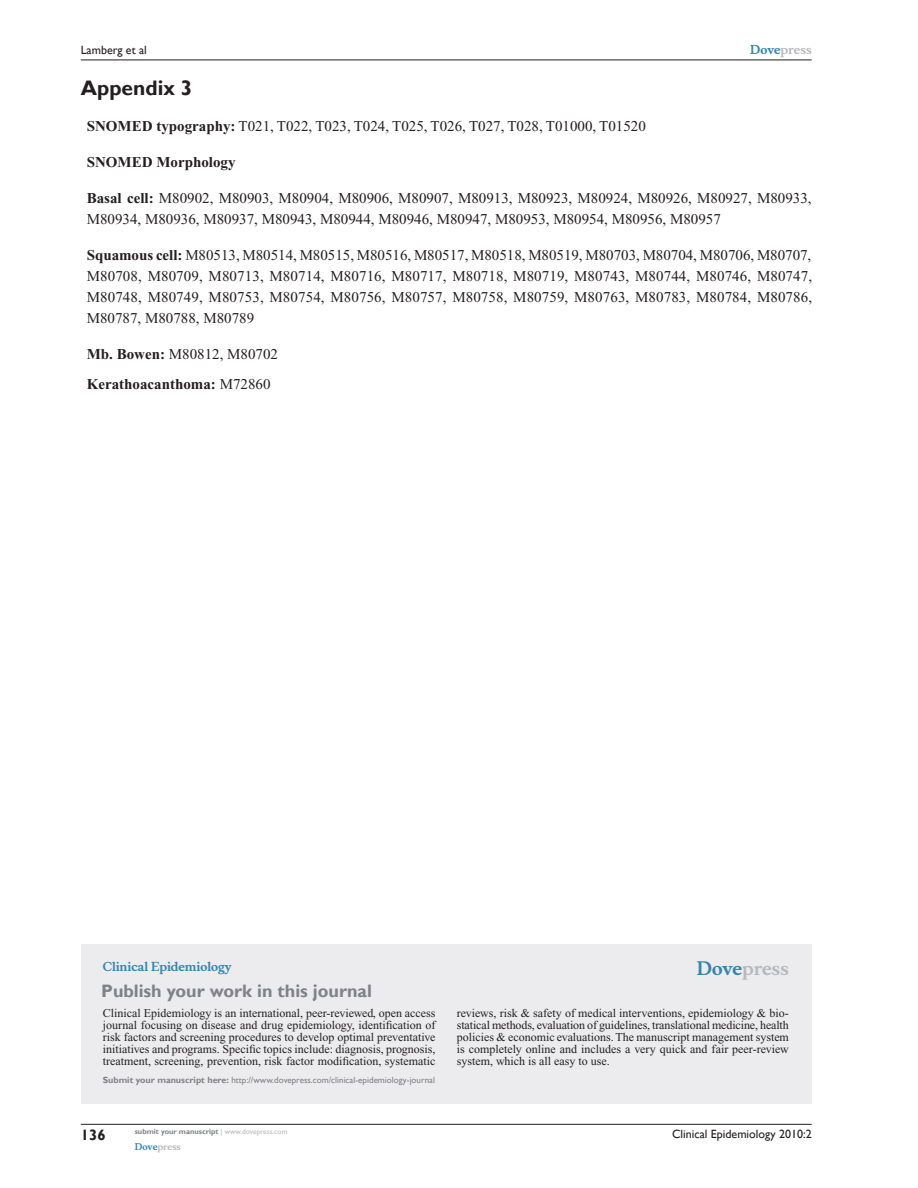
<style>
.page{position:relative;width:918px;height:1188px;background:#fff}
.page>*{position:absolute;margin:0;border:0;box-sizing:border-box;transform-origin:0 0}
.t1{font:700 21px "Gill Sans";color:#231f20}
.t2{font:700 18px "Gill Sans";color:#808285}
.t3{font:700 18px "Musee";color:#b8b9bc}
.t4{font:15px/21px "Times New Roman";color:#231f20}
.t5{font:700 15px/30px "Times New Roman";color:#231f20}
.t6{font:700 15px "Gill Sans";color:#231f20}
.t7{font:12px/12px "Times New Roman";color:#231f20;text-align:justify}
.t8{font:12px "Gill Sans";color:#231f20}
.t9{font:700 12px "Musee";color:#3485ae}
.t10{font:700 12px "Musee";color:#b8b9bc}
.t11{font:9px "Gill Sans";color:#808285}
.t12{font:700 9px "Musee";color:#b8b9bc}
.t13{font:700 7.5px "Gill Sans";color:#808285}
.s1{color:#3485ae}
.s2{font-weight:700}
.s3{font-weight:400}
.s4{font-weight:400;color:#b8b9bc}
</style>
<div class="page">
<div style="left:81px;top:944px;width:731px;height:159px;background:#ececee"></div>
<hr style="left:81px;top:1124px;width:731px;height:1px;background:#231f20">
<hr style="left:81px;top:60px;width:731px;height:1px;background:#231f20">
<p class="t10" style="left:750px;top:43px;width:63px"><span class="s1">Dove</span>press</p>
<p class="t8" style="left:81px;top:43px;width:68px">Lamberg et al</p>
<h1 class="t1" style="left:81px;top:76px;width:113px">Appendix 3</h1>
<p class="t4" style="left:87px;top:116px;width:561px"><span class="s2">SNOMED typography:</span> T021, T022, T023, T024, T025, T026, T027, T028, T01000, T01520</p>
<p class="t5" style="left:87px;top:147px;width:150px">SNOMED Morphology</p>
<p class="t4" style="left:87px;top:188px;width:726px"><span class="s2">Basal cell:</span> M80902, M80903, M80904, M80906, M80907, M80913, M80923, M80924, M80926, M80927, M80933,<br>M80934, M80936, M80937, M80943, M80944, M80946, M80947, M80953, M80954, M80956, M80957</p>
<p class="t4" style="left:87px;top:245px;width:727px;text-align:justify"><span class="s2">Squamous cell:</span> M80513, M80514, M80515, M80516, M80517, M80518, M80519, M80703, M80704, M80706, M80707, M80708, M80709, M80713, M80714, M80716, M80717, M80718, M80719, M80743, M80744, M80746, M80747, M80748, M80749, M80753, M80754, M80756, M80757, M80758, M80759, M80763, M80783, M80784, M80786, M80787, M80788, M80789</p>
<p class="t5" style="left:87px;top:339px;width:193px">Mb. Bowen: <span class="s3">M80812, M80702<br></span>Kerathoacanthoma: <span class="s3">M72860</span></p>
<p class="t9" style="left:103px;top:959px;width:130px">Clinical Epidemiology</p>
<h2 class="t2" style="left:101px;top:980px;width:272px">Publish your work in this journal</h2>
<h2 class="t3" style="left:697px;top:958px;width:94px"><span class="s1">Dove</span>press</h2>
<p class="t7" style="left:103px;top:1007px;width:334px">Clinical Epidemiology is an international, peer-reviewed, open access journal focusing on disease and drug epidemiology, identification of risk factors and screening procedures to develop optimal preventative initiatives and programs. Specific topics include: diagnosis, prognosis, treatment, screening, prevention, risk factor modification, systematic</p>
<p class="t7" style="left:457px;top:1007px;width:334px">reviews, risk &amp; safety of medical interventions, epidemiology &amp; bio&shy;statical methods, evaluation of guidelines, translational medicine, health policies &amp; economic evaluations. The manuscript management system is completely online and includes a very quick and fair peer-review system, which is all easy to use.</p>
<p class="t11" style="left:103px;top:1075px;width:334px"><span class="s2">Submit your manuscript here:</span> http://www.dovepress.com/clinical-epidemiology-journal</p>
<p class="t6" style="left:81px;top:1126px;width:26px">136</p>
<p class="t13" style="left:135px;top:1127px;width:154px">submit your manuscript <span class="s4">| www.dovepress.com</span></p>
<p class="t12" style="left:135px;top:1141px;width:48px"><span class="s1">Dove</span>press</p>
<p class="t8" style="left:672px;top:1127px;width:141px">Clinical Epidemiology 2010:2</p>
</div>
